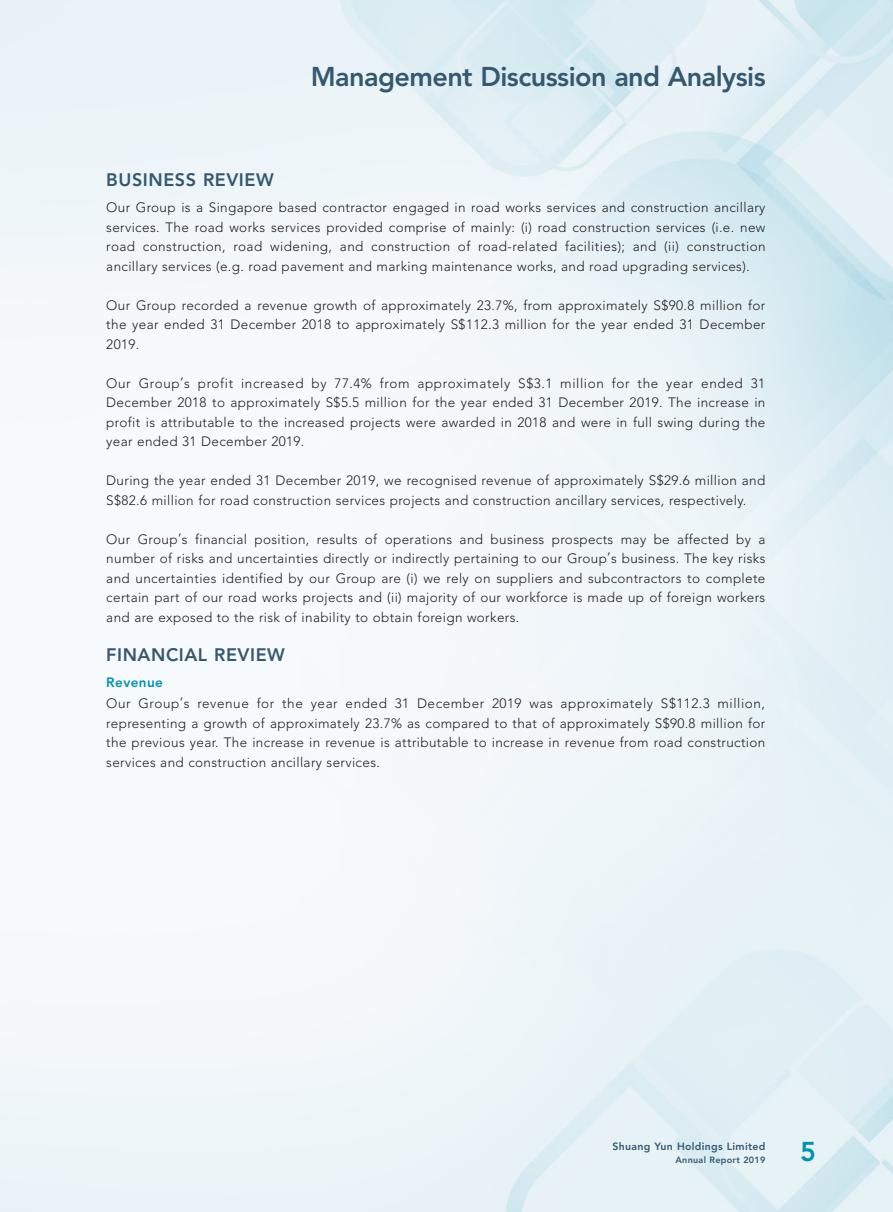
<style>
.page{position:relative;width:893px;height:1212px;background:#fff}
.page>*{position:absolute;margin:0;border:0;box-sizing:border-box;transform-origin:0 0}
.t1{font:800 27px "Avenir LT Std";letter-spacing:-.02em;color:#36586f}
.t2{font:800 27px "Avenir LT Std";color:#0092b3}
.Heading_1{font:800 18px "Avenir LT Std";letter-spacing:.03em;color:#36586f}
.Body_Text{font:300 13.5px/19.5px "Avenir LT Std";letter-spacing:.025em;color:#231f20;text-align:justify}
.Heading_2{font:800 13.5px "Avenir LT Std";letter-spacing:.03em;color:#0092b3}
.t3{font:800 10.5px "Avenir LT Std";letter-spacing:.03em;color:#36586f}
.t4{font:800 9px "Avenir LT Std";letter-spacing:.03em;color:#36586f}
</style>
<div class="page">
<p class="t1" style="left:311px;top:61px;width:456px">Management Discussion and Analysis</p>
<p class="Heading_1" style="left:106px;top:169px;width:169px">BUSINESS REVIEW</p>
<p class="Body_Text" style="left:106px;top:198px;width:661px">Our Group is a Singapore based contractor engaged in road works services and construction ancillary services. The road works services provided comprise of mainly: (i) road construction services (i.e. new road construction, road widening, and construction of road-related facilities); and (ii) construction ancillary services (e.g. road pavement and marking maintenance works, and road upgrading services).</p>
<p class="Body_Text" style="left:106px;top:295px;width:661px">Our Group recorded a revenue growth of approximately 23.7%, from approximately S$90.8 million for the year ended 31 December 2018 to approximately S$112.3 million for the year ended 31 December 2019.</p>
<p class="Body_Text" style="left:106px;top:373px;width:661px">Our Group’s profit increased by 77.4% from approximately S$3.1 million for the year ended 31<br>December 2018 to approximately S$5.5 million for the year ended 31 December 2019. The increase in profit is attributable to the increased projects were awarded in 2018 and were in full swing during the year ended 31 December 2019.</p>
<p class="Body_Text" style="left:106px;top:471px;width:661px">During the year ended 31 December 2019, we recognised revenue of approximately S$29.6 million and<br>S$82.6 million for road construction services projects and construction ancillary services, respectively.</p>
<p class="Body_Text" style="left:106px;top:529px;width:661px">Our Group’s financial position, results of operations and business prospects may be affected by a number of risks and uncertainties directly or indirectly pertaining to our Group’s business. The key risks and uncertainties identified by our Group are (i) we rely on suppliers and subcontractors to complete certain part of our road works projects and (ii) majority of our workforce is made up of foreign workers and are exposed to the risk of inability to obtain foreign workers.</p>
<p class="Heading_1" style="left:106px;top:644px;width:180px">FINANCIAL REVIEW</p>
<p class="Heading_2" style="left:106px;top:674px;width:58px">Revenue</p>
<p class="Body_Text" style="left:106px;top:694px;width:661px">Our Group’s revenue for the year ended 31 December 2019 was approximately S$112.3 million, representing a growth of approximately 23.7% as compared to that of approximately S$90.8 million for the previous year. The increase in revenue is attributable to increase in revenue from road construction services and construction ancillary services.</p>
<p class="t3" style="left:613px;top:1139px;width:154px">Shuang Yun Holdings Limited</p>
<p class="t4" style="left:675px;top:1154px;width:91px">Annual Report 2019</p>
<p class="t2" style="left:800px;top:1136px;width:17px">5</p>
</div>
